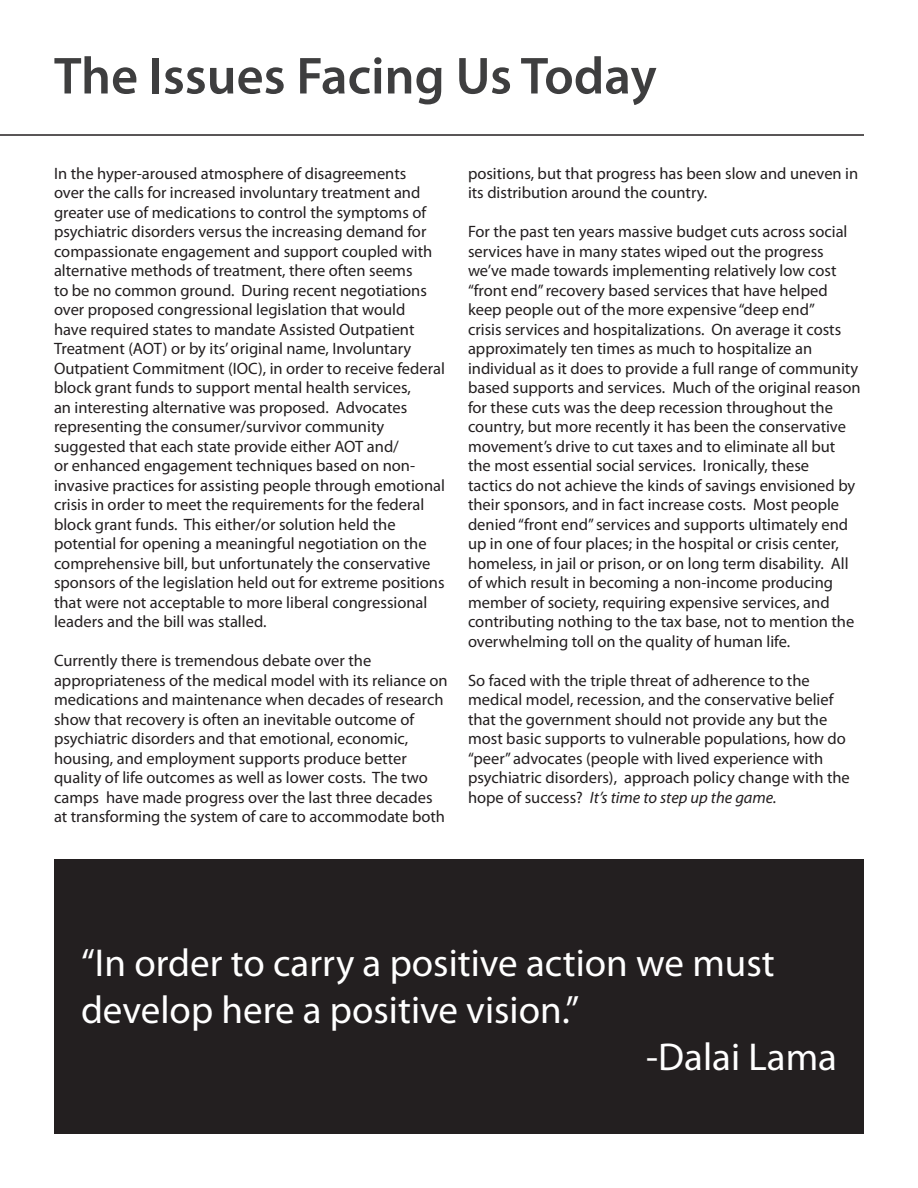
<style>
.page{position:relative;width:918px;height:1188px;background:#fff}
.page>*{position:absolute;margin:0;border:0;box-sizing:border-box;transform-origin:0 0}
.t1{font:600 52.5px "Myriad Pro";color:#3e3e3f}
.t2{font:39px/46.8px "Myriad Pro";color:#fff}
.t3{font:16.5px/19.5px "Myriad Pro";color:#231f20}
.s1{font-style:italic}
</style>
<div class="page">
<hr style="left:0;top:134px;width:864px;height:2px;background:#231f20">
<div style="left:54px;top:860px;width:810px;height:274px;background:#231f20"></div>
<p class="t1" style="left:54px;top:42px;width:604px">The Issues Facing Us Today</p>
<p class="t3" style="left:54px;top:163px;width:393px">In the hyper-aroused atmosphere of disagreements<br>over the calls for increased involuntary treatment and greater use of medications to control the symptoms of psychiatric disorders versus the increasing demand for compassionate engagement and support coupled with alternative methods of treatment, there often seems<br>to be no common ground. During recent negotiations over proposed congressional legislation that would<br>have required states to mandate Assisted Outpatient Treatment (AOT) or by its’ original name, Involuntary Outpatient Commitment (IOC), in order to receive federal block grant funds to support mental health services,<br>an interesting alternative was proposed. Advocates representing the consumer/survivor community suggested that each state provide either AOT and/<br>or enhanced engagement techniques based on non&shy;invasive practices for assisting people through emotional crisis in order to meet the requirements for the federal block grant funds. This either/or solution held the potential for opening a meaningful negotiation on the comprehensive bill, but unfortunately the conservative sponsors of the legislation held out for extreme positions that were not acceptable to more liberal congressional leaders and the bill was stalled.</p>
<p class="t3" style="left:54px;top:651px;width:395px">Currently there is tremendous debate over the appropriateness of the medical model with its reliance on medications and maintenance when decades of research show that recovery is often an inevitable outcome of psychiatric disorders and that emotional, economic, housing, and employment supports produce better quality of life outcomes as well as lower costs. The two camps have made progress over the last three decades at transforming the system of care to accommodate both</p>
<p class="t3" style="left:468px;top:163px;width:392px">positions, but that progress has been slow and uneven in its distribution around the country.</p>
<p class="t3" style="left:468px;top:222px;width:394px">For the past ten years massive budget cuts across social services have in many states wiped out the progress we’ve made towards implementing relatively low cost “front end” recovery based services that have helped keep people out of the more expensive “deep end”<br>crisis services and hospitalizations. On average it costs approximately ten times as much to hospitalize an individual as it does to provide a full range of community based supports and services. Much of the original reason for these cuts was the deep recession throughout the country, but more recently it has been the conservative movement’s drive to cut taxes and to eliminate all but the most essential social services. Ironically, these<br>tactics do not achieve the kinds of savings envisioned by their sponsors, and in fact increase costs. Most people denied “front end” services and supports ultimately end up in one of four places; in the hospital or crisis center, homeless, in jail or prison, or on long term disability. All of which result in becoming a non-income producing member of society, requiring expensive services, and contributing nothing to the tax base, not to mention the overwhelming toll on the quality of human life.</p>
<p class="t3" style="left:468px;top:670px;width:383px">So faced with the triple threat of adherence to the medical model, recession, and the conservative belief that the government should not provide any but the most basic supports to vulnerable populations, how do “peer” advocates (people with lived experience with psychiatric disorders), approach policy change with the hope of success? <span class="s1">It’s time to step up the game.</span></p>
<p class="t2" style="left:81px;top:939px;width:695px">“In order to carry a positive action we must develop here a positive vision.”</p>
<p class="t2" style="left:646px;top:1033px;width:192px">-Dalai Lama</p>
</div>
